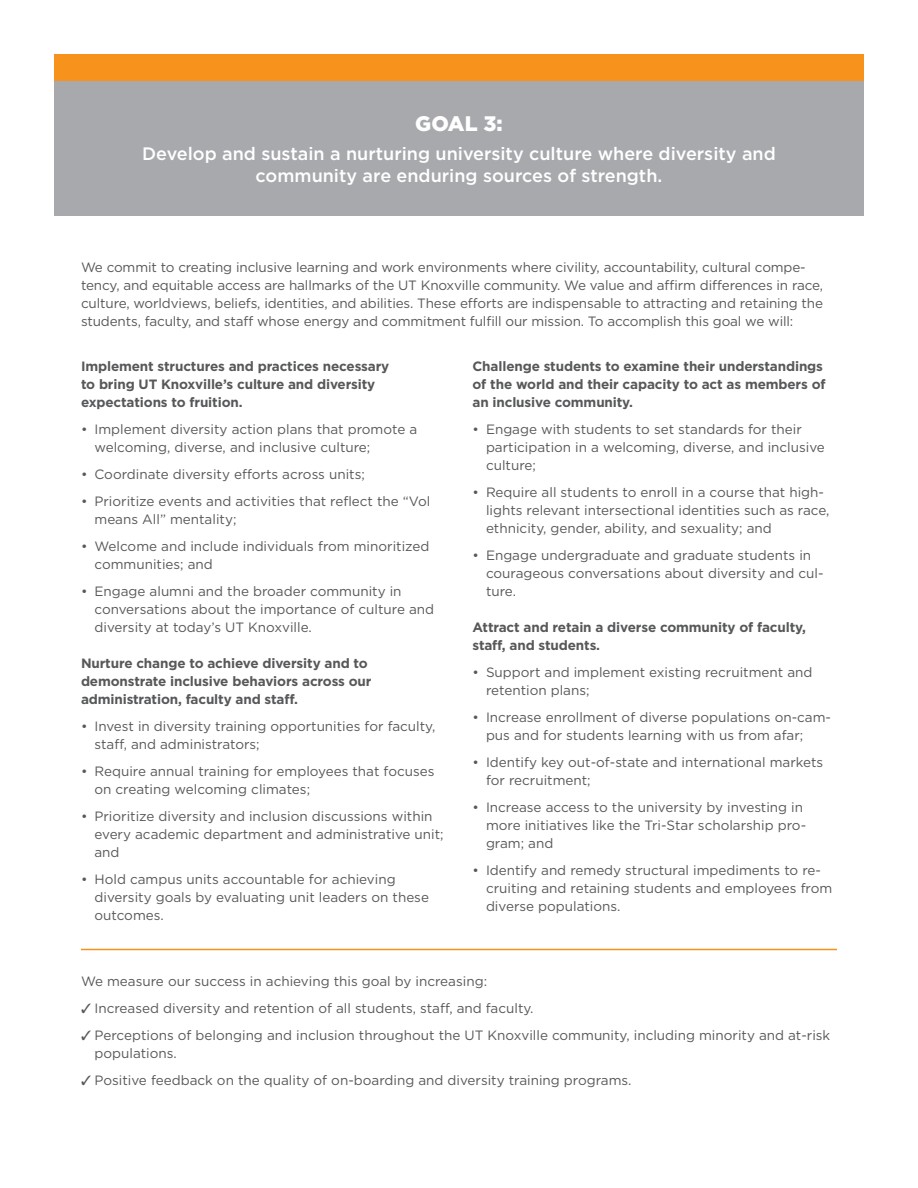
<style>
.page{position:relative;width:918px;height:1188px;background:#fff}
.page>*{position:absolute;margin:0;border:0;box-sizing:border-box;transform-origin:0 0}
.Goal{font:900 21px "Gotham";color:#fff}
.Goal_Body{font:500 18px/22.5px "Gotham";color:#fff;text-align:center}
.t1{font:13.5px/18px "Gotham";color:#57585a}
.Body_Bold{font:700 13.5px/18px "Gotham";letter-spacing:-.01em;color:#57585a}
</style>
<div class="page">
<div style="left:54px;top:81px;width:810px;height:135px;background:#a8a9ad"></div>
<div style="left:54px;top:54px;width:810px;height:27px;background:#f7931d"></div>
<hr style="left:81px;top:949px;width:756px;height:1px;background:#f7931d">
<p class="Goal" style="left:415px;top:109px;width:89px">GOAL 3:</p>
<p class="Goal_Body" style="left:142px;top:142px;width:635px">Develop and sustain a nurturing university culture where diversity and community are enduring sources of strength.</p>
<p class="t1" style="left:81px;top:258px;width:744px">We commit to creating inclusive learning and work environments where civility, accountability, cultural compe&shy;tency, and equitable access are hallmarks of the UT Knoxville community. We value and affirm differences in race, culture, worldviews, beliefs, identities, and abilities. These efforts are indispensable to attracting and retaining the students, faculty, and staff whose energy and commitment fulfill our mission. To accomplish this goal we will:</p>
<p class="Body_Bold" style="left:81px;top:357px;width:310px">Implement structures and practices necessary to bring UT Knoxville’s culture and diversity expectations to fruition.</p>
<p class="t1" style="left:94px;top:420px;width:324px;text-indent:-14px">• Implement diversity action plans that promote a welcoming, diverse, and inclusive culture;</p>
<p class="t1" style="left:81px;top:465px;width:285px">• Coordinate diversity efforts across units;</p>
<p class="t1" style="left:94px;top:492px;width:337px;text-indent:-14px">• Prioritize events and activities that reflect the “Vol means All” mentality;</p>
<p class="t1" style="left:94px;top:537px;width:337px;text-indent:-14px">• Welcome and include individuals from minoritized communities; and</p>
<p class="t1" style="left:94px;top:582px;width:341px;text-indent:-14px">• Engage alumni and the broader community in conversations about the importance of culture and diversity at today’s UT Knoxville.</p>
<p class="Body_Bold" style="left:81px;top:654px;width:292px">Nurture change to achieve diversity and to demonstrate inclusive behaviors across our administration, faculty and staff.</p>
<p class="t1" style="left:94px;top:717px;width:342px;text-indent:-14px">• Invest in diversity training opportunities for faculty, staff, and administrators;</p>
<p class="t1" style="left:94px;top:762px;width:342px;text-indent:-14px">• Require annual training for employees that focuses on creating welcoming climates;</p>
<p class="t1" style="left:94px;top:807px;width:351px;text-indent:-14px">• Prioritize diversity and inclusion discussions within every academic department and administrative unit; and</p>
<p class="t1" style="left:94px;top:870px;width:336px;text-indent:-14px">• Hold campus units accountable for achieving diversity goals by evaluating unit leaders on these outcomes.</p>
<p class="Body_Bold" style="left:472px;top:357px;width:355px">Challenge students to examine their understandings of the world and their capacity to act as members of an inclusive community.</p>
<p class="t1" style="left:486px;top:420px;width:340px;text-indent:-14px">• Engage with students to set standards for their participation in a welcoming, diverse, and inclusive culture;</p>
<p class="t1" style="left:486px;top:483px;width:345px;text-indent:-14px">• Require all students to enroll in a course that high&shy;lights relevant intersectional identities such as race, ethnicity, gender, ability, and sexuality; and</p>
<p class="t1" style="left:486px;top:546px;width:339px;text-indent:-14px">• Engage undergraduate and graduate students in courageous conversations about diversity and cul&shy;ture.</p>
<p class="Body_Bold" style="left:472px;top:618px;width:335px">Attract and retain a diverse community of faculty, staff, and students.</p>
<p class="t1" style="left:486px;top:663px;width:328px;text-indent:-14px">• Support and implement existing recruitment and retention plans;</p>
<p class="t1" style="left:486px;top:708px;width:347px;text-indent:-14px">• Increase enrollment of diverse populations on-cam&shy;pus and for students learning with us from afar;</p>
<p class="t1" style="left:486px;top:753px;width:339px;text-indent:-14px">• Identify key out-of-state and international markets for recruitment;</p>
<p class="t1" style="left:486px;top:798px;width:322px;text-indent:-14px">• Increase access to the university by investing in more initiatives like the Tri-Star scholarship pro&shy;gram; and</p>
<p class="t1" style="left:486px;top:861px;width:348px;text-indent:-14px">• Identify and remedy structural impediments to re&shy;cruiting and retaining students and employees from diverse populations.</p>
<p class="t1" style="left:81px;top:972px;width:408px">We measure our success in achieving this goal by increasing:</p>
<p class="t1" style="left:81px;top:999px;width:454px">✓ Increased diversity and retention of all students, staff, and faculty.</p>
<p class="t1" style="left:94px;top:1026px;width:737px;text-indent:-14px">✓ Perceptions of belonging and inclusion throughout the UT Knoxville community, including minority and at-risk populations.</p>
<p class="t1" style="left:81px;top:1071px;width:552px">✓ Positive feedback on the quality of on-boarding and diversity training programs.</p>
</div>
